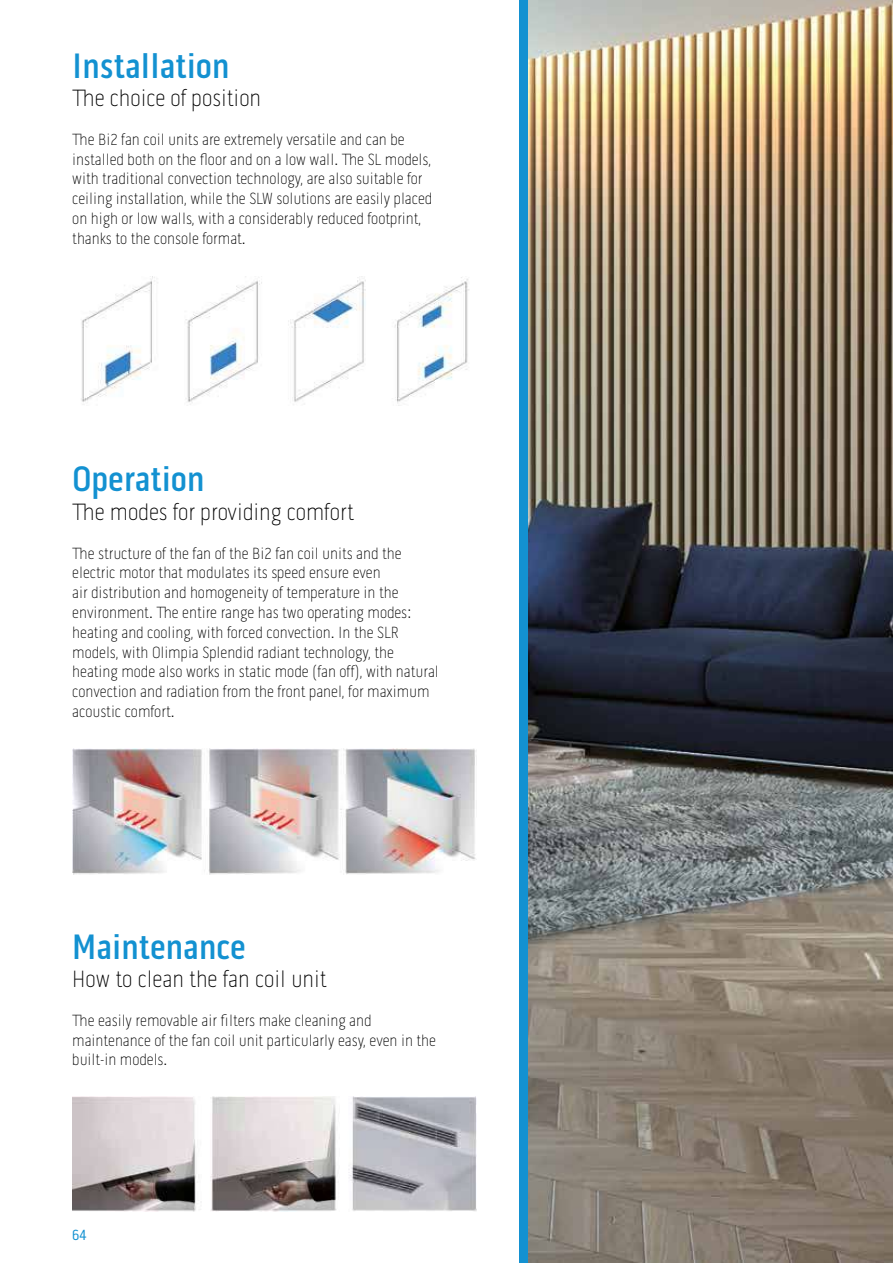
<style>
.page{position:relative;width:893px;height:1263px;background:#fff}
.page>*{position:absolute;margin:0;border:0;box-sizing:border-box;transform-origin:0 0}
.t1{font:500 36px "Pill Gothic 300 mg";color:#1391d1}
.t2{font:100 24px "Pill Gothic 300 mg";color:#000}
.t3{font:100 16.5px/19.8px "Pill Gothic 300 mg";color:#000}
.t4{font:15px "Pill Gothic 300 mg";color:#1391d1}
</style>
<div class="page">
<img style="left:527px;top:0;width:366px;height:1263px">
<div style="left:519px;top:0;width:8px;height:1263px;background:#1391d1"></div>
<img style="left:81px;top:276px;width:388px;height:130px">
<img style="left:72px;top:748px;width:404px;height:126px">
<img style="left:72px;top:1097px;width:404px;height:114px">
<h1 class="t1" style="left:72px;top:44px;width:159px">Installation</h1>
<h2 class="t2" style="left:72px;top:85px;width:190px">The choice of position</h2>
<p class="t3" style="left:72px;top:129px;width:361px">The Bi2 fan coil units are extremely versatile and can be installed both on the floor and on a low wall. The SL models, with traditional convection technology, are also suitable for ceiling installation, while the SLW solutions are easily placed on high or low walls, with a considerably reduced footprint, thanks to the console format.</p>
<h1 class="t1" style="left:72px;top:458px;width:134px">Operation</h1>
<h2 class="t2" style="left:72px;top:498px;width:283px">The modes for providing comfort</h2>
<p class="t3" style="left:72px;top:543px;width:368px">The structure of the fan of the Bi2 fan coil units and the electric motor that modulates its speed ensure even<br>air distribution and homogeneity of temperature in the environment. The entire range has two operating modes: heating and cooling, with forced convection. In the SLR models, with Olimpia Splendid radiant technology, the heating mode also works in static mode (fan off), with natural convection and radiation from the front panel, for maximum acoustic comfort.</p>
<h1 class="t1" style="left:72px;top:925px;width:175px">Maintenance</h1>
<h2 class="t2" style="left:72px;top:965px;width:256px">How to clean the fan coil unit</h2>
<p class="t3" style="left:72px;top:1010px;width:365px">The easily removable air filters make cleaning and maintenance of the fan coil unit particularly easy, even in the built-in models.</p>
<p class="t4" style="left:72px;top:1226px;width:16px">64</p>
</div>
